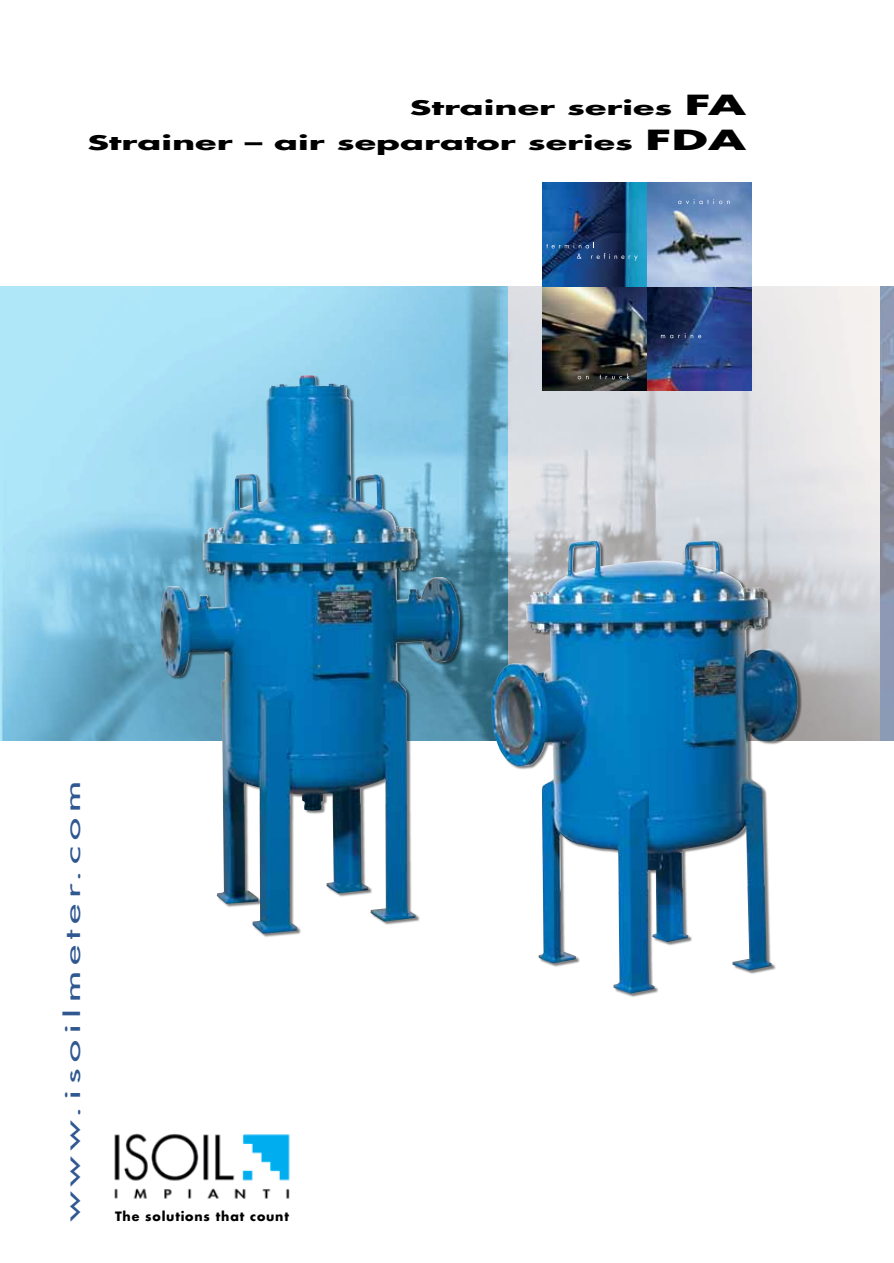
<style>
.page{position:relative;width:894px;height:1263px;background:#fff}
.page>*{position:absolute;margin:0;border:0;box-sizing:border-box;transform-origin:0 0}
.t1{font:20.25px "Futura";letter-spacing:.15em;color:#2f5790;scale:2 1}
.t2{font:700 19.5px/34.5px "Futura Std";color:#000;text-align:right;scale:1.8 1}
.t3{font:700 12.6px "Futura Std";letter-spacing:.065em;color:#000}
.s1{font-size:27px}
</style>
<div class="page">
<svg style="left:507px;top:287px;width:387px;height:454px;background:#d4d6db"></svg>
<svg style="left:0;top:287px;width:507px;height:454px;background:#8ecbe3"></svg>
<div style="left:491px;top:541px;width:310px;height:457px;background:#000;opacity:.5"></div>
<img style="left:491px;top:541px;width:307px;height:452px">
<div style="left:160px;top:376px;width:304px;height:562px;background:#000;opacity:.5"></div>
<img style="left:160px;top:376px;width:256px;height:558px">
<img style="left:542px;top:182px;width:209px;height:209px">
<svg style="left:577px;top:376px;width:11px;height:3px"></svg>
<svg style="left:599px;top:373px;width:30px;height:6px"></svg>
<svg style="left:546px;top:243px;width:91px;height:18px;background:#214c7c"></svg>
<svg style="left:678px;top:199px;width:51px;height:5px"></svg>
<svg style="left:661px;top:333px;width:40px;height:5px"></svg>
<img style="left:114px;top:1133px;width:176px;height:66px">
<p class="t2" style="left:87px;top:90px;width:367px">Strainer series <span class="s1">FA<br></span>Strainer – air separator series <span class="s1">FDA</span></p>
<p class="t1" style="left:59px;top:1221px;width:221px;rotate:-90deg">www.isoilmeter.com</p>
<p class="t3" style="left:115px;top:1207px;width:175px">The solutions that count</p>
</div>
